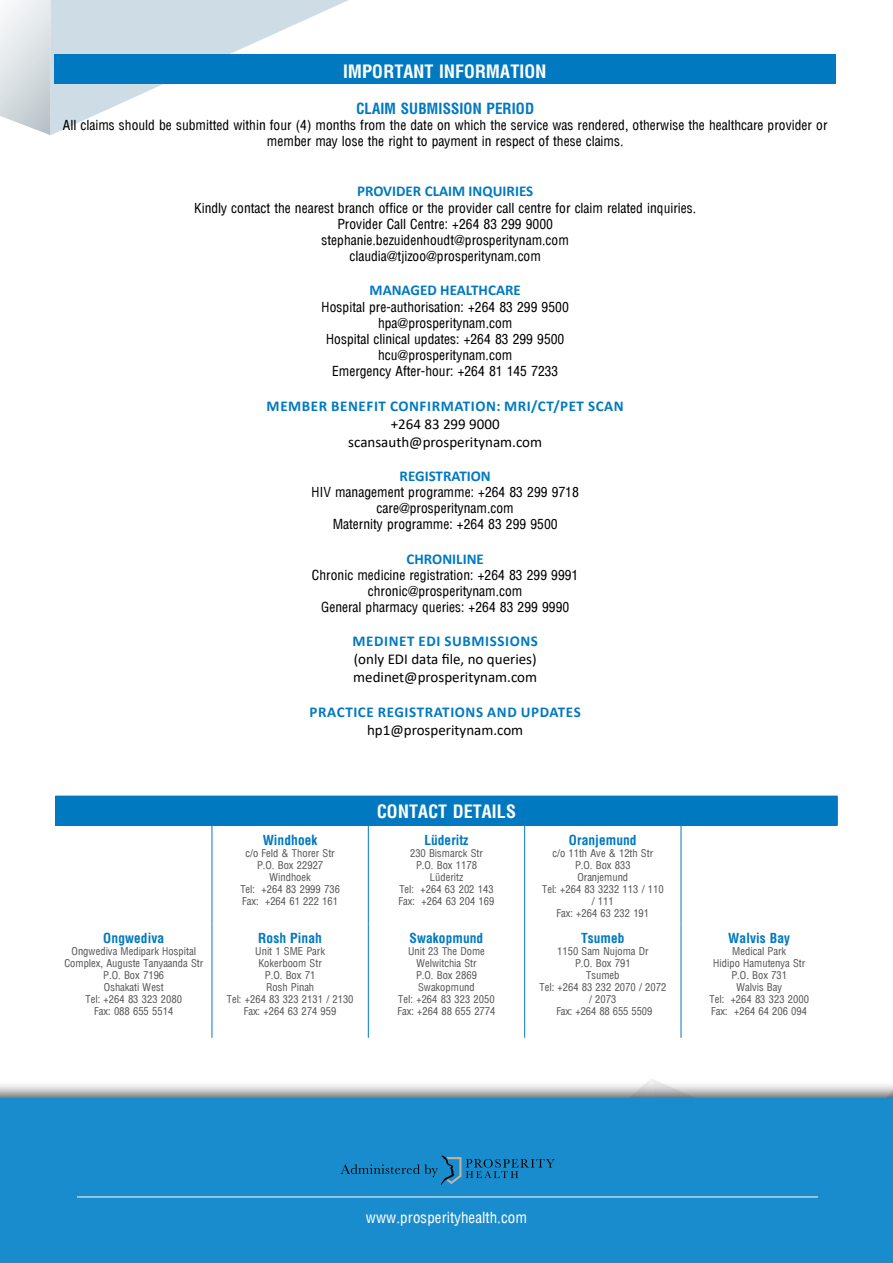
<style>
.page{position:relative;width:893px;height:1263px;background:#fff}
.page>*{position:absolute;margin:0;border:0;box-sizing:border-box;transform-origin:0 0}
.t1{font:700 condensed 18px "Arena";color:#fff}
.t2{font:700 15px "Calibri";letter-spacing:.04em;color:#0079c1}
.t3{font:15px/18px "Calibri";color:#000;text-align:center}
.t4{font:700 15px "Calibri";color:#0079c1}
.t5{font:15px "Arena Condensed";letter-spacing:.005em;color:#fff}
.t6{font:700 condensed 15px "Arena";color:#0079c1}
.t7{font:13.5px/16.2px "Arena Condensed";color:#000;text-align:center}
.t8{font:700 condensed 13.5px "Arena";color:#0079c1}
.t9{font:10.5px/12px "Arena Condensed";color:#58595b;text-align:center}
</style>
<div class="page">
<svg style="left:0;top:0;width:348px;height:135px"></svg>
<div style="left:56px;top:796px;width:781px;height:30px;background:#0079c1"></div>
<hr style="left:55px;top:796px;width:1px;height:30px;background:#0079c1">
<hr style="left:837px;top:796px;width:1px;height:30px;background:#0079c1">
<hr style="left:212px;top:826px;width:1px;height:97px;background:#0079c1">
<hr style="left:368px;top:826px;width:1px;height:97px;background:#0079c1">
<hr style="left:524px;top:826px;width:1px;height:97px;background:#0079c1">
<hr style="left:681px;top:826px;width:1px;height:97px;background:#0079c1">
<hr style="left:212px;top:923px;width:1px;height:115px;background:#0079c1">
<hr style="left:368px;top:923px;width:1px;height:115px;background:#0079c1">
<hr style="left:524px;top:923px;width:1px;height:115px;background:#0079c1">
<hr style="left:681px;top:923px;width:1px;height:115px;background:#0079c1">
<div style="left:54px;top:54px;width:782px;height:30px;background:#0079c1"></div>
<svg style="left:0;top:1079px;width:879px;height:184px;background:#2c93cc"></svg>
<h1 class="t1" style="left:343px;top:60px;width:205px">IMPORTANT INFORMATION</h1>
<p class="t6" style="left:356px;top:99px;width:180px">CLAIM SUBMISSION PERIOD</p>
<p class="t7" style="left:63px;top:117px;width:766px">All claims should be submitted within four (4) months from the date on which the service was rendered, otherwise the healthcare provider or member may lose the right to payment in respect of these claims.</p>
<p class="t2" style="left:357px;top:181px;width:9px">PROVI</p>
<p class="t4" style="left:396px;top:181px;width:138px">DER CLAI M INQUIRIES</p>
<p class="t7" style="left:194px;top:200px;width:504px">Kindly contact the nearest branch office or the provider call centre for claim related inquiries.<br>Provider Call Centre: +264 83 299 9000<br>stephanie.bezuidenhoudt@prosperitynam.com<br>claudia@tjizoo@prosperitynam.com</p>
<p class="t4" style="left:370px;top:280px;width:153px">MANAGED HEALTHCARE</p>
<p class="t7" style="left:322px;top:299px;width:249px">Hospital pre-authorisation: +264 83 299 9500 hpa@prosperitynam.com<br>Hospital clinical updates: +264 83 299 9500 hcu@prosperitynam.com<br>Emergency After-hour: +264 81 145 7233</p>
<p class="t2" style="left:267px;top:395px;width:359px">MEM BER BENEFIT CONFIRMATION: MRI/CT/PET SCAN</p>
<p class="t3" style="left:348px;top:414px;width:195px">+264 83 299 9000 scansauth@prosperitynam.com</p>
<p class="t2" style="left:400px;top:465px;width:34px">REGISTRATION</p>
<p class="t7" style="left:311px;top:484px;width:269px">HIV management programme: +264 83 299 9718 care@prosperitynam.com<br>Maternity programme: +264 83 299 9500</p>
<p class="t2" style="left:407px;top:548px;width:26px">CHRONILIN</p>
<p class="t2" style="left:477px;top:548px;width:9px">E</p>
<p class="t7" style="left:312px;top:567px;width:268px">Chronic medicine registration: +264 83 299 9991 chronic@prosperitynam.com<br>General pharmacy queries: +264 83 299 9990</p>
<p class="t2" style="left:352px;top:631px;width:187px">MEDINET EDI SUBMISSIONS</p>
<p class="t3" style="left:353px;top:650px;width:185px;text-align:left">(only EDI data file, no queries) medinet@prosperitynam.com</p>
<p class="t2" style="left:310px;top:701px;width:273px">PRACTICE REG ISTRATIONS AND UPDATES</p>
<p class="t3" style="left:367px;top:720px;width:158px">hp1@prosperitynam.com</p>
<p class="t8" style="left:103px;top:929px;width:62px">Ongwediva</p>
<p class="t9" style="left:64px;top:945px;width:140px">Ongwediva Medipark Hospital<br>Complex, Auguste Tanyaanda Str<br>P.O. Box 7196<br>Oshakati West<br>Tel: +264 83 323 2080<br>Fax: 088 655 5514</p>
<p class="t8" style="left:263px;top:832px;width:56px">Windhoek</p>
<p class="t9" style="left:240px;top:847px;width:101px">c/o Feld &amp; Thorer Str<br>P.O. Box 22927<br>Windhoek<br>Tel: +264 83 2999 736<br>Fax: +264 61 222 161</p>
<p class="t8" style="left:258px;top:929px;width:65px">Rosh Pinah</p>
<p class="t9" style="left:227px;top:945px;width:128px">Unit 1 SME Park<br>Kokerboom Str<br>P.O. Box 71<br>Rosh Pinah<br>Tel: +264 83 323 2131 / 2130<br>Fax: +264 63 274 959</p>
<h1 class="t1" style="left:377px;top:800px;width:11px">Cont</h1>
<h1 class="t1" style="left:418px;top:800px;width:99px">act Details</h1>
<p class="t8" style="left:424px;top:832px;width:46px">Lüderitz</p>
<p class="t9" style="left:398px;top:847px;width:97px">230 Bismarck Str<br>P.O. Box 1178<br>Lüderitz<br>Tel: +264 63 202 143<br>Fax: +264 63 204 169</p>
<p class="t8" style="left:410px;top:929px;width:75px">Swakopmund</p>
<p class="t9" style="left:397px;top:945px;width:100px">Unit 23 The Dome<br>Welwitchia Str<br>P.O. Box 2869<br>Swakopmund<br>Tel: +264 83 323 2050<br>Fax: +264 88 655 2774</p>
<p class="t8" style="left:569px;top:832px;width:69px">Oranjemund</p>
<p class="t9" style="left:542px;top:847px;width:123px">c/o 11th Ave &amp; 12th Str<br>P.O. Box 833<br>Oranjemund<br>Tel: +264 83 3232 113 / 110 / 111<br>Fax: +264 63 232 191</p>
<p class="t8" style="left:581px;top:929px;width:45px">Tsumeb</p>
<p class="t9" style="left:539px;top:945px;width:128px">1150 Sam Nujoma Dr<br>P.O. Box 791<br>Tsumeb<br>Tel: +264 83 232 2070 / 2072 / 2073<br>Fax: +264 88 655 5509</p>
<p class="t8" style="left:728px;top:929px;width:63px">Walvis Bay</p>
<p class="t9" style="left:709px;top:945px;width:101px">Medical Park<br>Hidipo Hamutenya Str<br>P.O. Box 731<br>Walvis Bay<br>Tel: +264 83 323 2000<br>Fax: +264 64 206 094</p>
<p class="t5" style="left:366px;top:1209px;width:163px">www.prosperityhealth.com</p>
</div>
